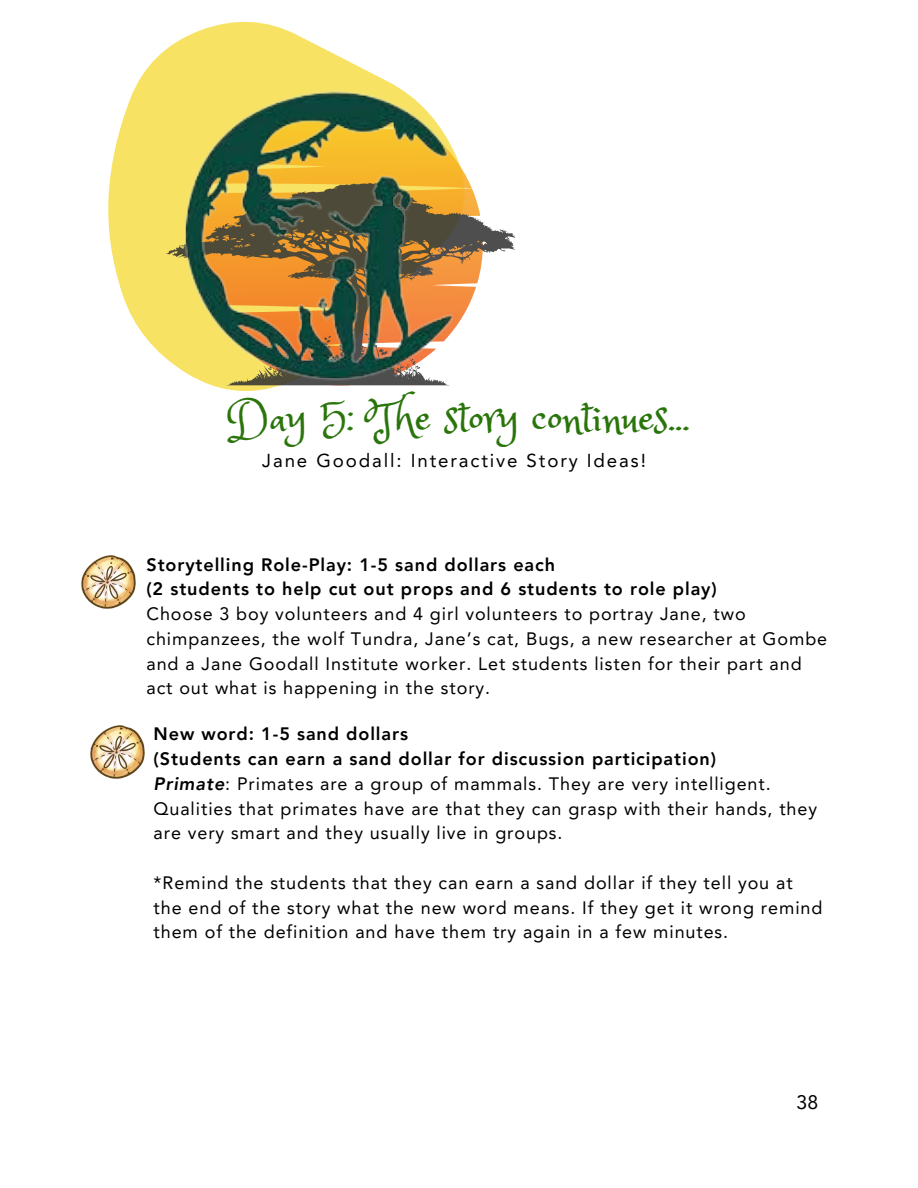
<style>
.page{position:relative;width:918px;height:1188px;background:#fff}
.page>*{position:absolute;margin:0;border:0;box-sizing:border-box;transform-origin:0 0}
.t1{font:45px "Princess Sofia";color:#2a750b}
.t2{font:19.5px "Avenir LT Pro";color:#000}
.t3{font:18.75px "Avenir LT Pro";letter-spacing:.1em;color:#000}
.t4{font:18px/24.8px "Avenir LT Pro";letter-spacing:.05em;color:#000}
.t5{font:800 18px "Avenir LT Pro";letter-spacing:.05em;color:#000}
.s1{font-weight:800;font-style:italic}
</style>
<div class="page">
<svg style="left:108px;top:21px;width:178px;height:272px"></svg>
<img style="left:90px;top:725px;width:54px;height:53px">
<img style="left:81px;top:556px;width:54px;height:52px">
<img style="left:122px;top:30px;width:393px;height:361px">
<p class="t1" style="left:226px;top:388px;width:465px">Day 5: The story continues...</p>
<p class="t3" style="left:262px;top:453px;width:385px">Jane Goodall: Interactive Story Ideas!</p>
<h1 class="t5" style="left:146px;top:557px;width:410px">Storytelling Role-Play: 1-5 sand dollars each</h1>
<p class="t5" style="left:146px;top:582px;width:572px">(2 students to help cut out props and 6 students to role play)</p>
<p class="t4" style="left:146px;top:603px;width:682px">Choose 3 boy volunteers and 4 girl volunteers to portray Jane, two chimpanzees, the wolf Tundra, Jane’s cat, Bugs, a new researcher at Gombe and a Jane Goodall Institute worker. Let students listen for their part and act out what is happening in the story.</p>
<p class="t5" style="left:154px;top:727px;width:256px">New word: 1-5 sand dollars</p>
<p class="t5" style="left:154px;top:751px;width:564px">(Students can earn a sand dollar for discussion participation)</p>
<p class="t4" style="left:154px;top:773px;width:665px"><span class="s1">Primate</span>: Primates are a group of mammals. They are very intelligent.<br>Qualities that primates have are that they can grasp with their hands, they are very smart and they usually live in groups.</p>
<p class="t4" style="left:154px;top:872px;width:670px">*Remind the students that they can earn a sand dollar if they tell you at the end of the story what the new word means. If they get it wrong remind them of the definition and have them try again in a few minutes.</p>
<p class="t2" style="left:797px;top:1095px;width:23px">38</p>
</div>
